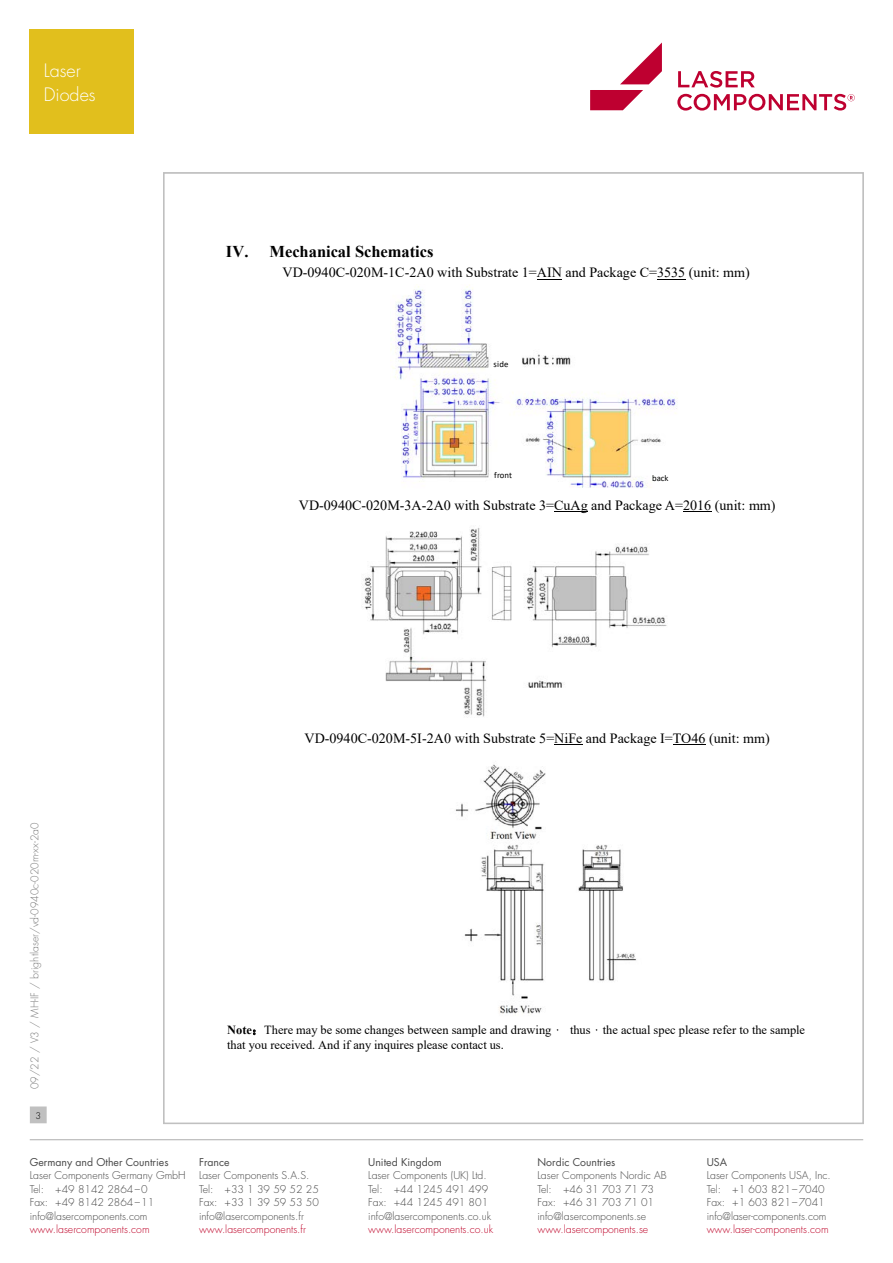
<style>
.page{position:relative;width:893px;height:1263px;background:#fff}
.page>*{position:absolute;margin:0;border:0;box-sizing:border-box;transform-origin:0 0}
.t1{font:300 18px/24px "Futura Std";color:#fff}
.t2{font:700 16.5px "Times New Roman";color:#000}
.t3{font:14.1px "Times New Roman";color:#000}
.t4{font:12.45px/14.1px "Times New Roman";color:#000}
.t5{font:300 10.5px/13.5px "Futura Std";color:#484848}
.t6{font:300 10.5px "Futura Std";color:#be0027}
.t7{font:10.5px "Futura Std";color:#484848}
.t8{font:300 10.5px "Futura Std";color:#7c7c7c}
.t9{font:300 9px "Futura Std";color:#000}
.t10{font:8.7px "Calibri";letter-spacing:.005em;color:#000}
.s1{font-weight:700}
.s2{font-family:"Sim Sun"}
.s3{font-family:"Microsoft Jheng Hei"}
</style>
<div class="page">
<hr style="left:30px;top:1139px;width:833px;height:1px;background:#c0c0c0">
<div style="left:31px;top:1107px;width:15px;height:16px;background:#c0c0c0"></div>
<div style="left:30px;top:1106px;width:17px;height:17px;border:1px solid #c0c0c0"></div>
<svg style="left:677px;top:71px;width:178px;height:40px"></svg>
<svg style="left:590px;top:43px;width:72px;height:67px"></svg>
<svg style="left:537px;top:279px;width:25px;height:1px"></svg>
<svg style="left:657px;top:279px;width:28px;height:1px"></svg>
<hr style="left:554px;top:511px;width:34px;height:1px;background:#000">
<svg style="left:683px;top:511px;width:28px;height:1px"></svg>
<svg style="left:554px;top:744px;width:28px;height:1px"></svg>
<hr style="left:673px;top:744px;width:32px;height:1px;background:#000">
<img style="left:391px;top:285px;width:287px;height:203px">
<img style="left:363px;top:528px;width:304px;height:189px">
<img style="left:455px;top:764px;width:181px;height:250px">
<div style="left:30px;top:30px;width:104px;height:104px;background:#e1bf1d"></div>
<h1 class="t1" style="left:44px;top:59px;width:53px">Laser<br>Diodes</h1>
<h2 class="t2" style="left:226px;top:240px;width:209px">IV. Mechanical Schematics</h2>
<h3 class="t3" style="left:283px;top:263px;width:469px">VD-0940C-020M-1C-2A0 with Substrate 1=AIN and Package C=3535 (unit: mm)</h3>
<p class="t10" style="left:493px;top:358px;width:16px">side</p>
<p class="t10" style="left:494px;top:469px;width:20px">front</p>
<p class="t10" style="left:652px;top:472px;width:18px">back</p>
<h3 class="t3" style="left:299px;top:495px;width:478px">VD-0940C-020M-3A-2A0 with Substrate 3=CuAg and Package A=2016 (unit: mm)</h3>
<h3 class="t3" style="left:305px;top:728px;width:467px">VD-0940C-020M-5I-2A0 with Substrate 5=NiFe and Package I=TO46 (unit: mm)</h3>
<p class="t8" style="left:28px;top:1089px;width:268px;rotate:-90deg">09/22 / V3 / MH-IF / brightlaser/vd-0940c-020m-xx-2a0</p>
<p class="t9" style="left:35px;top:1110px;width:7px">3</p>
<p class="t4" style="left:227px;top:1023px;width:579px"><span class="s1">Note</span><span class="s2">：</span>There may be some changes between sample and drawing<span class="s3">，</span> thus<span class="s3">，</span>the actual spec please refer to the sample that you received. And if any inquires please contact us.</p>
<p class="t7" style="left:30px;top:1155px;width:140px">Germany and Other Countries</p>
<p class="t5" style="left:30px;top:1169px;width:157px">Laser Components Germany GmbH<br>Tel: +49 8142 2864–0<br>Fax: +49 8142 2864–11 info@lasercomponents.com</p>
<p class="t6" style="left:30px;top:1223px;width:121px">www.lasercomponents.com</p>
<p class="t7" style="left:199px;top:1155px;width:32px">France</p>
<p class="t5" style="left:199px;top:1169px;width:121px">Laser Components S.A.S.<br>Tel: +33 1 39 59 52 25<br>Fax: +33 1 39 59 53 50 info@lasercomponents.fr</p>
<p class="t6" style="left:199px;top:1223px;width:108px">www.lasercomponents.fr</p>
<p class="t7" style="left:368px;top:1155px;width:75px">United Kingdom</p>
<p class="t5" style="left:368px;top:1169px;width:124px">Laser Components (UK) Ltd.<br>Tel: +44 1245 491 499<br>Fax: +44 1245 491 801 info@lasercomponents.co.uk</p>
<p class="t6" style="left:368px;top:1223px;width:126px">www.lasercomponents.co.uk</p>
<p class="t7" style="left:537px;top:1155px;width:79px">Nordic Countries</p>
<p class="t5" style="left:537px;top:1169px;width:131px">Laser Components Nordic AB<br>Tel: +46 31 703 71 73<br>Fax: +46 31 703 71 01 info@lasercomponents.se</p>
<p class="t6" style="left:537px;top:1223px;width:112px">www.lasercomponents.se</p>
<p class="t7" style="left:707px;top:1155px;width:22px">USA</p>
<p class="t5" style="left:707px;top:1169px;width:126px">Laser Components USA, Inc.<br>Tel: +1 603 821–7040<br>Fax: +1 603 821–7041 info@laser-components.com</p>
<p class="t6" style="left:707px;top:1223px;width:123px">www.laser-components.com</p>
</div>
